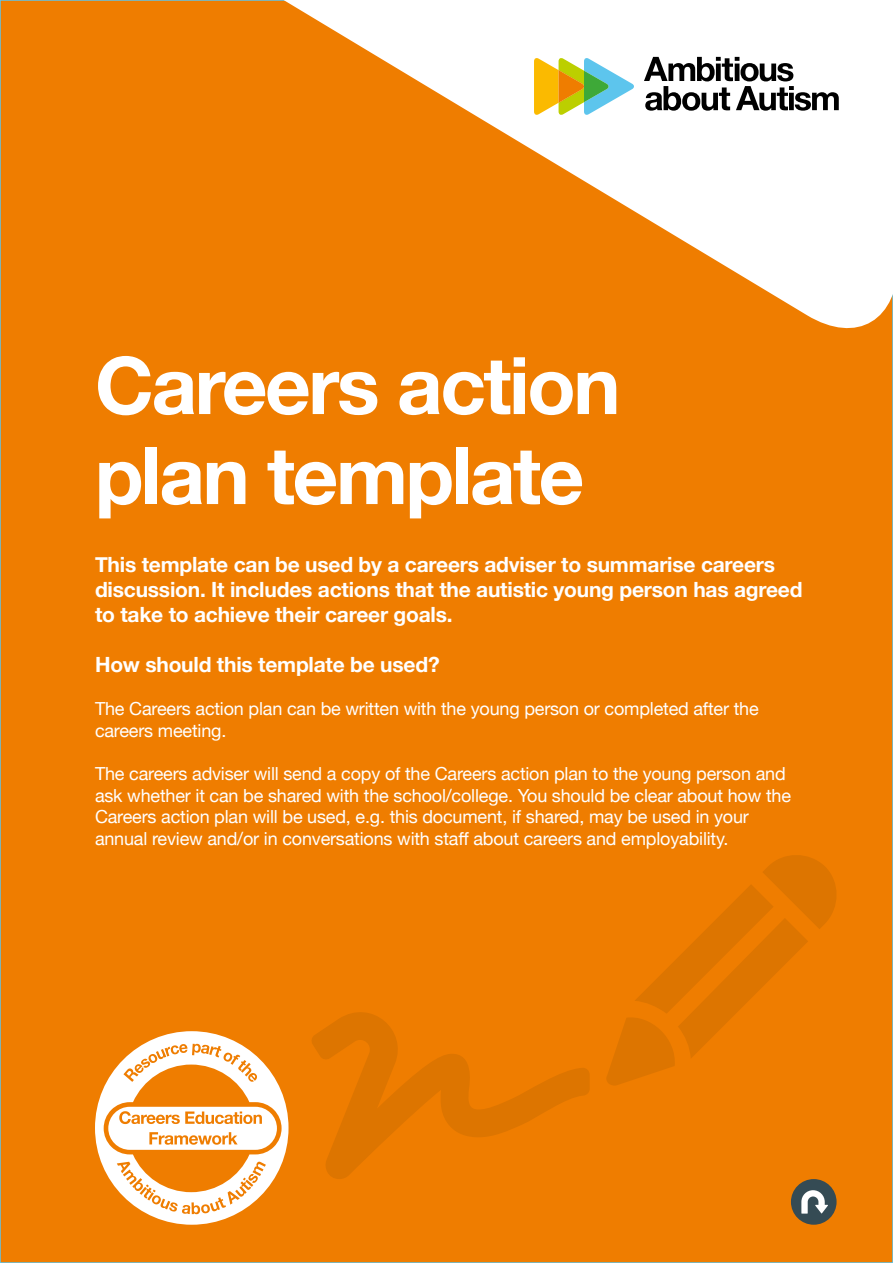
<style>
.page{position:relative;width:893px;height:1263px;background:#ef7d00}
.page>*{position:absolute;margin:0;border:0;box-sizing:border-box;transform-origin:0 0}
.t1{font:700 79.5px/90px "Helvetica Neue";letter-spacing:-.03em;color:#fff}
.t2{font:700 21px/25.2px "Helvetica Neue";letter-spacing:-.01em;color:#fff}
.t3{font:18px/21.6px "Helvetica Neue";letter-spacing:-.01em;color:#fff}
</style>
<div class="page">
<div style="left:791px;top:1179px;width:46px;height:46px;background:#354b54;border-radius:50%"></div>
<svg style="left:801px;top:1190px;width:27px;height:23px"></svg>
<svg style="left:0;top:0;width:893px;height:345px"></svg>
<svg style="left:534px;top:57px;width:101px;height:59px;background:#c7d08b"></svg>
<svg style="left:644px;top:57px;width:195px;height:54px;background:#a2a2a2"></svg>
<svg style="left:312px;top:1012px;width:278px;height:167px"></svg>
<svg style="left:606px;top:855px;width:230px;height:231px"></svg>
<svg style="left:95px;top:1031px;width:194px;height:194px"></svg>
<h1 class="t1" style="left:95px;top:343px;width:527px">Careers action plan template</h1>
<p class="t2" style="left:95px;top:552px;width:709px">This template can be used by a careers adviser to summarise careers discussion. It includes actions that the autistic young person has agreed to take to achieve their career goals.</p>
<p class="t2" style="left:95px;top:653px;width:346px">How should this template be used?</p>
<p class="t3" style="left:95px;top:699px;width:665px">The Careers action plan can be written with the young person or completed after the careers meeting.</p>
<p class="t3" style="left:95px;top:764px;width:697px">The careers adviser will send a copy of the Careers action plan to the young person and ask whether it can be shared with the school/college. You should be clear about how the Careers action plan will be used, e.g. this document, if shared, may be used in your annual review and/or in conversations with staff about careers and employability.</p>
</div>
